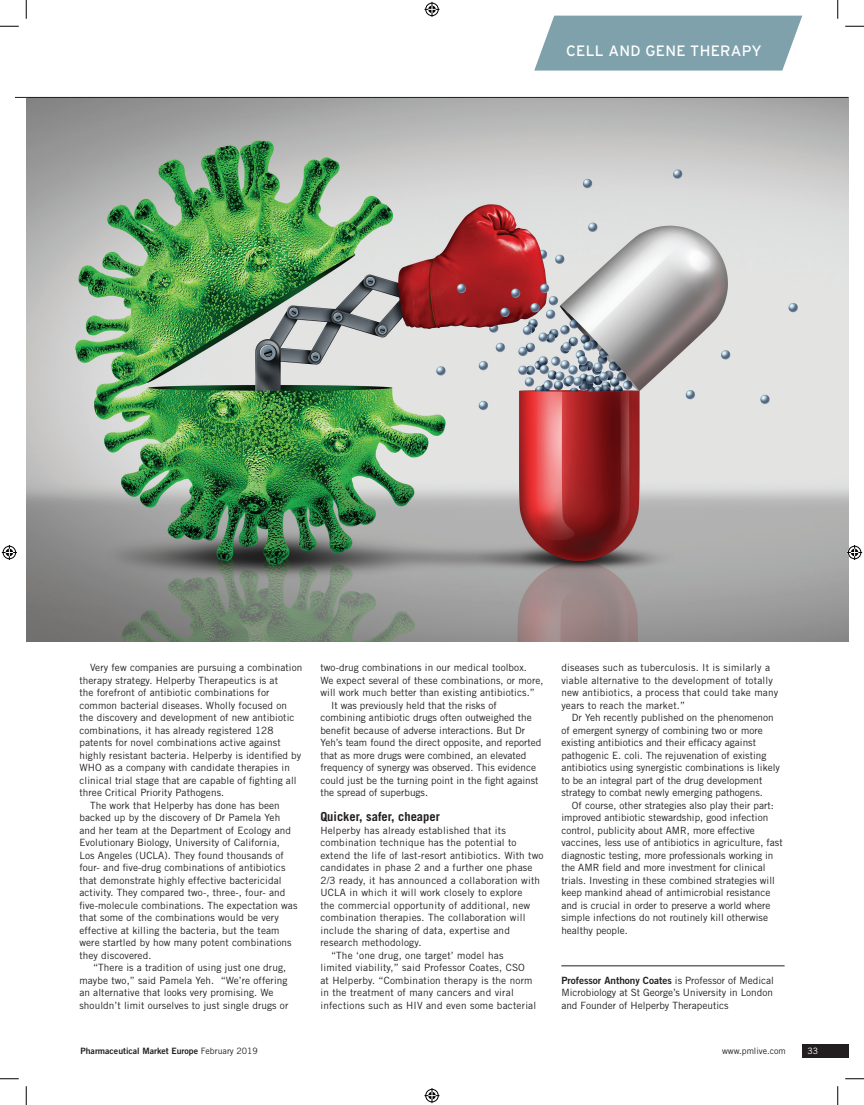
<style>
.page{position:relative;width:864px;height:1105px;background:#fff}
.page>*{position:absolute;margin:0;border:0;box-sizing:border-box;transform-origin:0 0}
._0_Strap{font:15px "Interstate";letter-spacing:.02em;color:#fff}
._5_Crosshead{font:700 12.5px "Trade Gothic LT Std";color:#231f20}
.t1{font:10px/12.5px "Trade Gothic LT Std";letter-spacing:.01em;color:#231f20}
.t2{font:8.75px "Trade Gothic LT Std Bd 2";color:#231f20}
.t3{font:8.75px "Trade Gothic LT Std";color:#231f20}
.t4{font:8.75px "Trade Gothic LT Std";color:#fff}
.s1{font-family:"Trade Gothic LT Std Bd 2"}
.s2{font-family:"Trade Gothic LT Std"}
</style>
<div class="page">
<img style="left:26px;top:98px;width:822px;height:543px">
<svg style="left:534px;top:16px;width:268px;height:55px;background:#88a8b2"></svg>
<hr style="left:26px;top:97px;width:822px;height:1px;background:#231f20">
<div style="left:802px;top:1045px;width:46px;height:13px;background:#231f20"></div>
<hr style="left:561px;top:965px;width:224px;height:1px;background:#231f20">
<svg style="left:0;top:25px;width:19px;height:2px"></svg>
<svg style="left:845px;top:25px;width:19px;height:2px"></svg>
<svg style="left:0;top:1078px;width:19px;height:1px"></svg>
<svg style="left:845px;top:1078px;width:19px;height:1px"></svg>
<svg style="left:25px;top:0;width:2px;height:19px"></svg>
<svg style="left:25px;top:1086px;width:2px;height:19px"></svg>
<svg style="left:837px;top:0;width:1px;height:19px"></svg>
<svg style="left:837px;top:1086px;width:1px;height:19px"></svg>
<svg style="left:424px;top:2px;width:15px;height:15px"></svg>
<svg style="left:424px;top:1088px;width:15px;height:15px"></svg>
<svg style="left:2px;top:545px;width:15px;height:15px"></svg>
<svg style="left:847px;top:545px;width:15px;height:15px"></svg>
<p class="_0_Strap" style="left:566px;top:42px;width:197px">CELL AND GENE THERAPY</p>
<p class="t1" style="left:79px;top:661px;width:224px;text-indent:11px">Very few companies are pursuing a combination therapy strategy. Helperby Therapeutics is at<br>the forefront of antibiotic combinations for common bacterial diseases. Wholly focused on the discovery and development of new antibiotic combinations, it has already registered 128 patents for novel combinations active against highly resistant bacteria. Helperby is identified by WHO as a company with candidate therapies in clinical trial stage that are capable of fighting all three Critical Priority Pathogens.</p>
<p class="t1" style="left:79px;top:799px;width:220px;text-indent:11px">The work that Helperby has done has been backed up by the discovery of Dr Pamela Yeh and her team at the Department of Ecology and Evolutionary Biology, University of California, Los Angeles (UCLA). They found thousands of four- and five-drug combinations of antibiotics that demonstrate highly effective bactericidal activity. They compared two-, three-, four- and five-molecule combinations. The expectation was that some of the combinations would be very effective at killing the bacteria, but the team were startled by how many potent combinations they discovered.</p>
<p class="t1" style="left:79px;top:961px;width:210px;text-indent:14px">“There is a tradition of using just one drug, maybe two,” said Pamela Yeh. “We’re offering an alternative that looks very promising. We shouldn’t limit ourselves to just single drugs or</p>
<p class="t1" style="left:320px;top:661px;width:225px">two-drug combinations in our medical toolbox.<br>We expect several of these combinations, or more, will work much better than existing antibiotics.”</p>
<p class="t1" style="left:320px;top:699px;width:223px;text-indent:11px">It was previously held that the risks of combining antibiotic drugs often outweighed the benefit because of adverse interactions. But Dr Yeh’s team found the direct opposite, and reported that as more drugs were combined, an elevated frequency of synergy was observed. This evidence could just be the turning point in the fight against the spread of superbugs.</p>
<p class="_5_Crosshead" style="left:320px;top:809px;width:121px">Quicker, safer, cheaper</p>
<p class="t1" style="left:320px;top:824px;width:225px">Helperby has already established that its combination technique has the potential to extend the life of last-resort antibiotics. With two candidates in phase 2 and a further one phase 2/3 ready, it has announced a collaboration with UCLA in which it will work closely to explore<br>the commercial opportunity of additional, new combination therapies. The collaboration will include the sharing of data, expertise and research methodology.</p>
<p class="t1" style="left:320px;top:949px;width:217px;text-indent:11px">“The ‘one drug, one target’ model has limited viability,” said Professor Coates, CSO<br>at Helperby. “Combination therapy is the norm in the treatment of many cancers and viral infections such as HIV and even some bacterial</p>
<p class="t1" style="left:561px;top:661px;width:218px">diseases such as tuberculosis. It is similarly a viable alternative to the development of totally new antibiotics, a process that could take many years to reach the market.”</p>
<p class="t1" style="left:561px;top:711px;width:220px;text-indent:11px">Dr Yeh recently published on the phenomenon of emergent synergy of combining two or more existing antibiotics and their efficacy against pathogenic E. coli. The rejuvenation of existing antibiotics using synergistic combinations is likely to be an integral part of the drug development strategy to combat newly emerging pathogens.</p>
<p class="t1" style="left:561px;top:799px;width:223px;text-indent:11px">Of course, other strategies also play their part: improved antibiotic stewardship, good infection control, publicity about AMR, more effective vaccines, less use of antibiotics in agriculture, fast diagnostic testing, more professionals working in the AMR field and more investment for clinical trials. Investing in these combined strategies will keep mankind ahead of antimicrobial resistance and is crucial in order to preserve a world where simple infections do not routinely kill otherwise healthy people.</p>
<p class="t1" style="left:561px;top:974px;width:214px;text-align:justify"><span class="s1">Professor Anthony Coates</span> is Professor of Medical Microbiology at St George’s University in London and Founder of Helperby Therapeutics</p>
<p class="t2" style="left:80px;top:1046px;width:179px">Pharmaceutical Market Europe <span class="s2">February 2019</span></p>
<p class="t3" style="left:722px;top:1046px;width:65px">www.pmlive.com</p>
<p class="t4" style="left:808px;top:1046px;width:12px">33</p>
</div>
